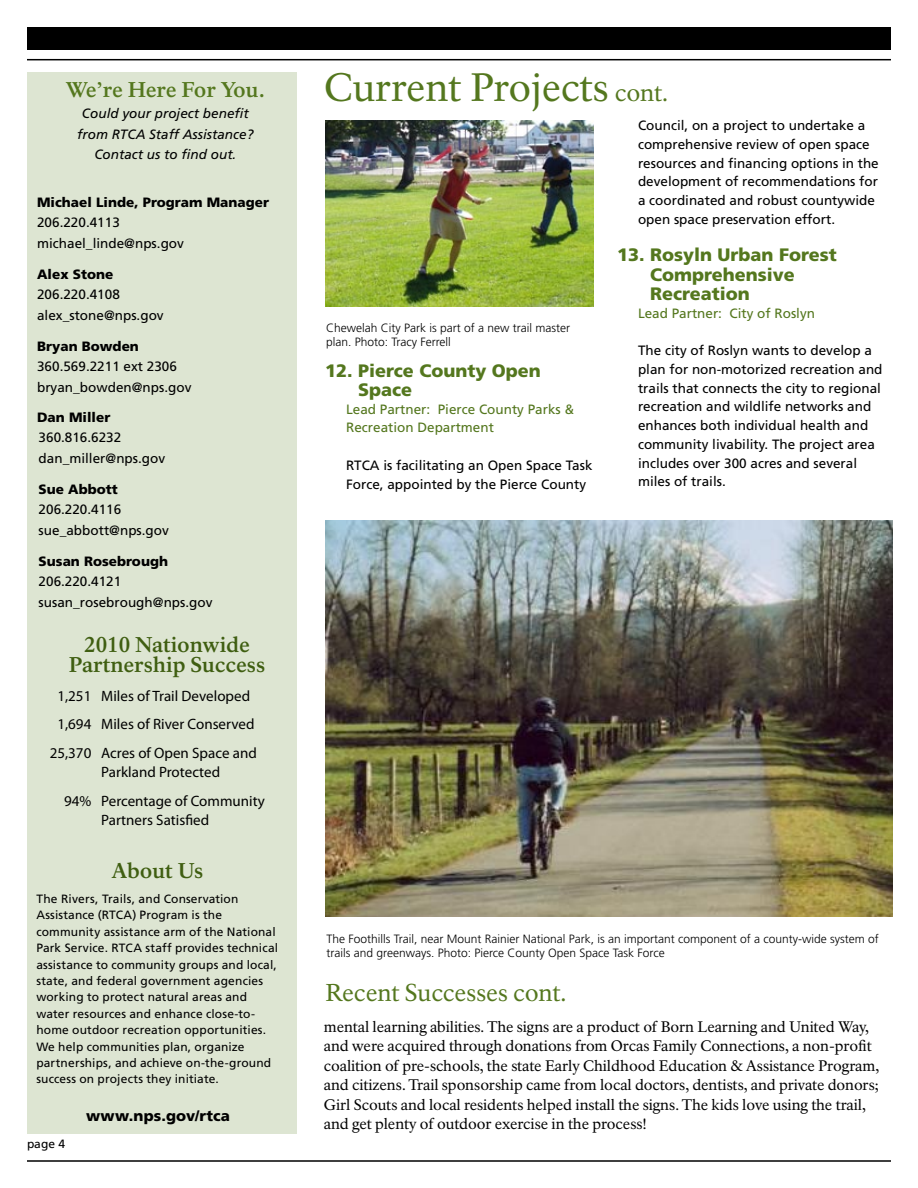
<style>
.page{position:relative;width:918px;height:1188px;background:#fff}
.page>*{position:absolute;margin:0;border:0;box-sizing:border-box;transform-origin:0 0}
.t1{font:39px "NPS Rawlinson OT";color:#54771e}
.t2{font:24px "NPS Rawlinson OT";color:#54771e}
.t3{font:700 21px/19.5px "NPS Rawlinson OT";color:#3f5e11;text-align:center}
.t4{font:700 21px "NPS Rawlinson OT";letter-spacing:-.015em;color:#54771e}
.t5{font:900 18px/19.5px "Frutiger LT Std";color:#54771e}
.t6{font:15px/19.5px "NPS Rawlinson OT";letter-spacing:-.005em;color:#000}
.t7{font:15px/28.5px "Myriad Pro";color:#000}
.t8{font:900 15px "Frutiger LT Std";letter-spacing:.01em;color:#000}
.t9{font:13.5px/18.8px "Frutiger LT Std";color:#000}
.t10{font:900 13.5px "Frutiger LT Std";color:#000}
.t11{font:13.5px/18px "Frutiger LT Std";color:#54771e}
.t12{font:italic 13.5px/20.5px "Frutiger LT Std";color:#000;text-align:center}
.t13{font:12px/16.4px "Frutiger LT Std";letter-spacing:.01em;color:#000}
.t14{font:300 12px/14.4px "Frutiger LT Std";color:#000}
.s1{font-size:24px}
</style>
<div class="page">
<div style="left:27px;top:27px;width:864px;height:23px;background:#000"></div>
<hr style="left:27px;top:59px;width:864px;height:1px;background:#000">
<div style="left:27px;top:72px;width:270px;height:1062px;background:#dde5d2"></div>
<hr style="left:27px;top:1160px;width:864px;height:2px;background:#000">
<img style="left:325px;top:521px;width:567px;height:396px">
<img style="left:326px;top:120px;width:268px;height:187px">
<h3 class="t4" style="left:66px;top:77px;width:201px">We’re Here For You.</h3>
<p class="t12" style="left:77px;top:103px;width:178px">Could your project benefit from RTCA Staff Assistance?<br>Contact us to find out.</p>
<p class="t10" style="left:37px;top:194px;width:234px">Michael Linde, Program Manager</p>
<p class="t9" style="left:37px;top:212px;width:148px;line-height:20.5px">206.220.4113 michael_linde@nps.gov</p>
<p class="t10" style="left:37px;top:266px;width:78px">Alex Stone</p>
<p class="t9" style="left:37px;top:284px;width:128px;line-height:20.5px">206.220.4108 alex_stone@nps.gov</p>
<p class="t10" style="left:37px;top:338px;width:103px">Bryan Bowden</p>
<p class="t9" style="left:37px;top:357px;width:156px;line-height:20.5px">360.569.2211 ext 2306 bryan_bowden@nps.gov</p>
<p class="t10" style="left:37px;top:409px;width:75px">Dan Miller</p>
<p class="t9" style="left:39px;top:427px;width:128px;line-height:20.5px">360.816.6232 dan_miller@nps.gov</p>
<p class="t10" style="left:39px;top:481px;width:81px">Sue Abbott</p>
<p class="t9" style="left:39px;top:499px;width:132px;line-height:20.5px">206.220.4116 sue_abbott@nps.gov</p>
<p class="t10" style="left:39px;top:553px;width:131px">Susan Rosebrough</p>
<p class="t9" style="left:39px;top:572px;width:175px;line-height:20.5px">206.220.4121 susan_rosebrough@nps.gov</p>
<h3 class="t3" style="left:69px;top:635px;width:198px">2010 Nationwide<br>Partnership Success</h3>
<p class="t7" style="left:50px;top:681px;width:43px;text-align:center">1,251<br>1,694<br>25,370</p>
<p class="t7" style="left:64px;top:786px;width:29px">94%</p>
<p class="t7" style="left:101px;top:681px;width:157px">Miles of Trail Developed<br>Miles of River Conserved<br>Acres of Open Space and</p>
<p class="t7" style="left:101px;top:758px;width:165px">Parkland Protected<br>Percentage of Community</p>
<p class="t7" style="left:101px;top:806px;width:110px">Partners Satisfied</p>
<h3 class="t3" style="left:112px;top:861px;width:93px">About Us</h3>
<p class="t13" style="left:36px;top:891px;width:243px">The Rivers, Trails, and Conservation Assistance (RTCA) Program is the community assistance arm of the National Park Service. RTCA staff provides technical assistance to community groups and local, state, and federal government agencies working to protect natural areas and water resources and enhance close-to&shy;home outdoor recreation opportunities.<br>We help communities plan, organize partnerships, and achieve on-the-ground success on projects they initiate.</p>
<p class="t13" style="left:27px;top:1135px;width:40px">page 4</p>
<p class="t8" style="left:86px;top:1106px;width:145px">www.nps.gov/rtca</p>
<h1 class="t1" style="left:324px;top:64px;width:346px">Current Projects <span class="s1">cont.</span></h1>
<p class="t14" style="left:326px;top:321px;width:246px">Chewelah City Park is part of a new trail master plan. Photo: Tracy Ferrell</p>
<h3 class="t5" style="left:358px;top:361px;width:184px;text-indent:-33px">12. Pierce County Open<br>Space</h3>
<p class="t11" style="left:346px;top:401px;width:230px">Lead Partner: Pierce County Parks &amp;<br>Recreation Department</p>
<p class="t9" style="left:346px;top:456px;width:248px">RTCA is facilitating an Open Space Task<br>Force, appointed by the Pierce County</p>
<p class="t9" style="left:638px;top:116px;width:242px">Council, on a project to undertake a comprehensive review of open space resources and financing options in the development of recommendations for a coordinated and robust countywide open space preservation effort.</p>
<h3 class="t5" style="left:650px;top:245px;width:188px;text-indent:-33px">13. Rosyln Urban Forest<br>Comprehensive<br>Recreation</h3>
<p class="t11" style="left:638px;top:305px;width:179px">Lead Partner: City of Roslyn</p>
<p class="t9" style="left:638px;top:341px;width:246px">The city of Roslyn wants to develop a plan for non-motorized recreation and trails that connects the city to regional recreation and wildlife networks and enhances both individual health and community livability. The project area includes over 300 acres and several miles of trails.</p>
<p class="t14" style="left:327px;top:932px;width:554px">The Foothills Trail, near Mount Rainier National Park, is an important component of a county-wide system of trails and greenways. Photo: Pierce County Open Space Task Force</p>
<h2 class="t2" style="left:325px;top:979px;width:243px">Recent Successes cont.</h2>
<p class="t6" style="left:324px;top:1017px;width:557px">mental learning abilities. The signs are a product of Born Learning and United Way, and were acquired through donations from Orcas Family Connections, a non-profit coalition of pre-schools, the state Early Childhood Education &amp; Assistance Program, and citizens. Trail sponsorship came from local doctors, dentists, and private donors; Girl Scouts and local residents helped install the signs. The kids love using the trail, and get plenty of outdoor exercise in the process!</p>
</div>
